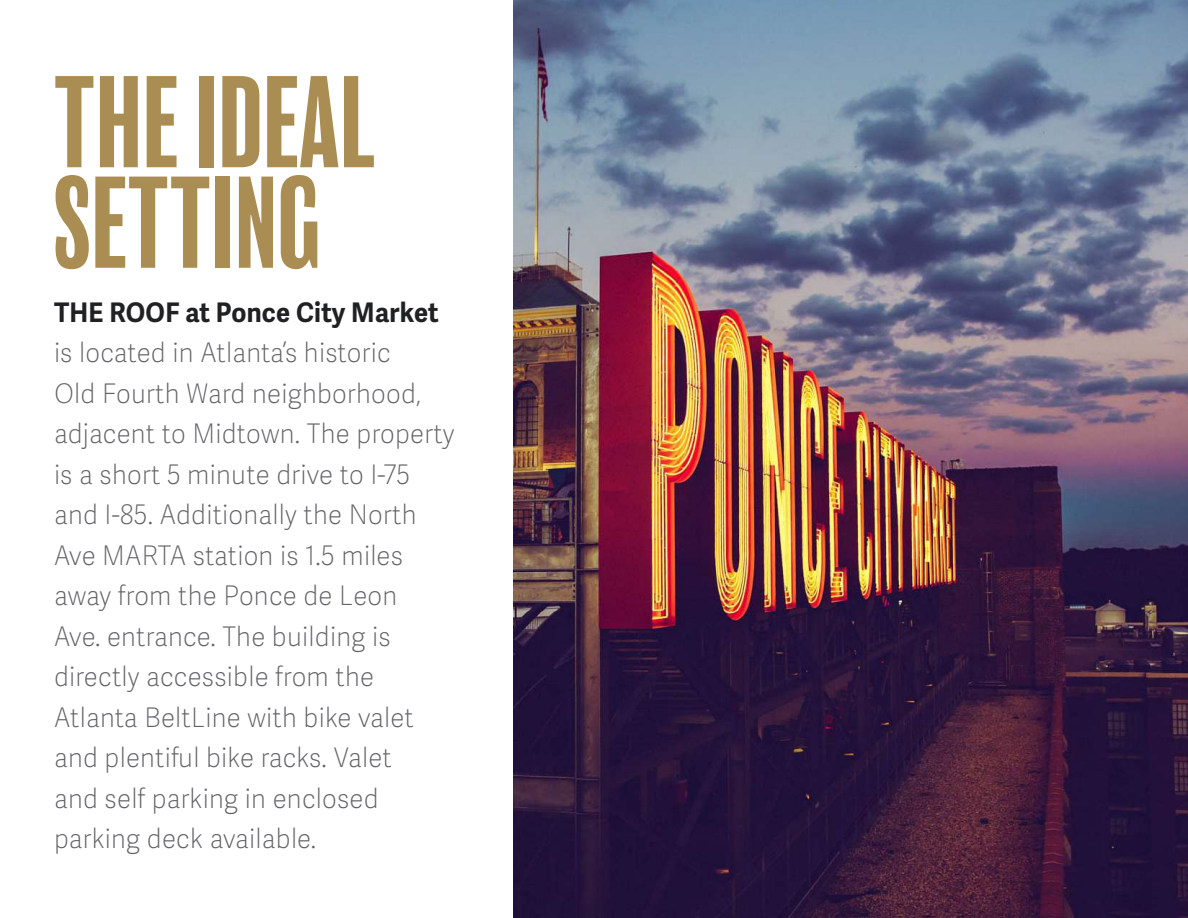
<style>
.page{position:relative;width:1188px;height:918px;background:#fff}
.page>*{position:absolute;margin:0;border:0;box-sizing:border-box;transform-origin:0 0}
.t1{font:condensed 120px/100.5px "Balboa";letter-spacing:.01em;color:#aa8d52;scale:.95 1}
.t2{font:100 27px/40.5px "Adelle Sans";letter-spacing:.01em;color:#636366;scale:.95 1}
.t3{font:700 27px "Adelle Sans";letter-spacing:.01em;color:#202122;scale:.95 1}
</style>
<div class="page">
<img style="left:513px;top:0;width:675px;height:918px">
<h1 class="t1" style="left:54px;top:76px;width:340px">THE IDEAL<br>SETTING</h1>
<p class="t3" style="left:54px;top:296px;width:406px">THE ROOF at Ponce City Market</p>
<p class="t2" style="left:54px;top:333px;width:423px">is located in Atlanta’s historic<br>Old Fourth Ward neighborhood, adjacent to Midtown. The property is a short 5 minute drive to I-75 and I-85. Additionally the North<br>Ave MARTA station is 1.5 miles away from the Ponce de Leon<br>Ave. entrance. The building is directly accessible from the<br>Atlanta BeltLine with bike valet and plentiful bike racks. Valet<br>and self parking in enclosed parking deck available.</p>
</div>
